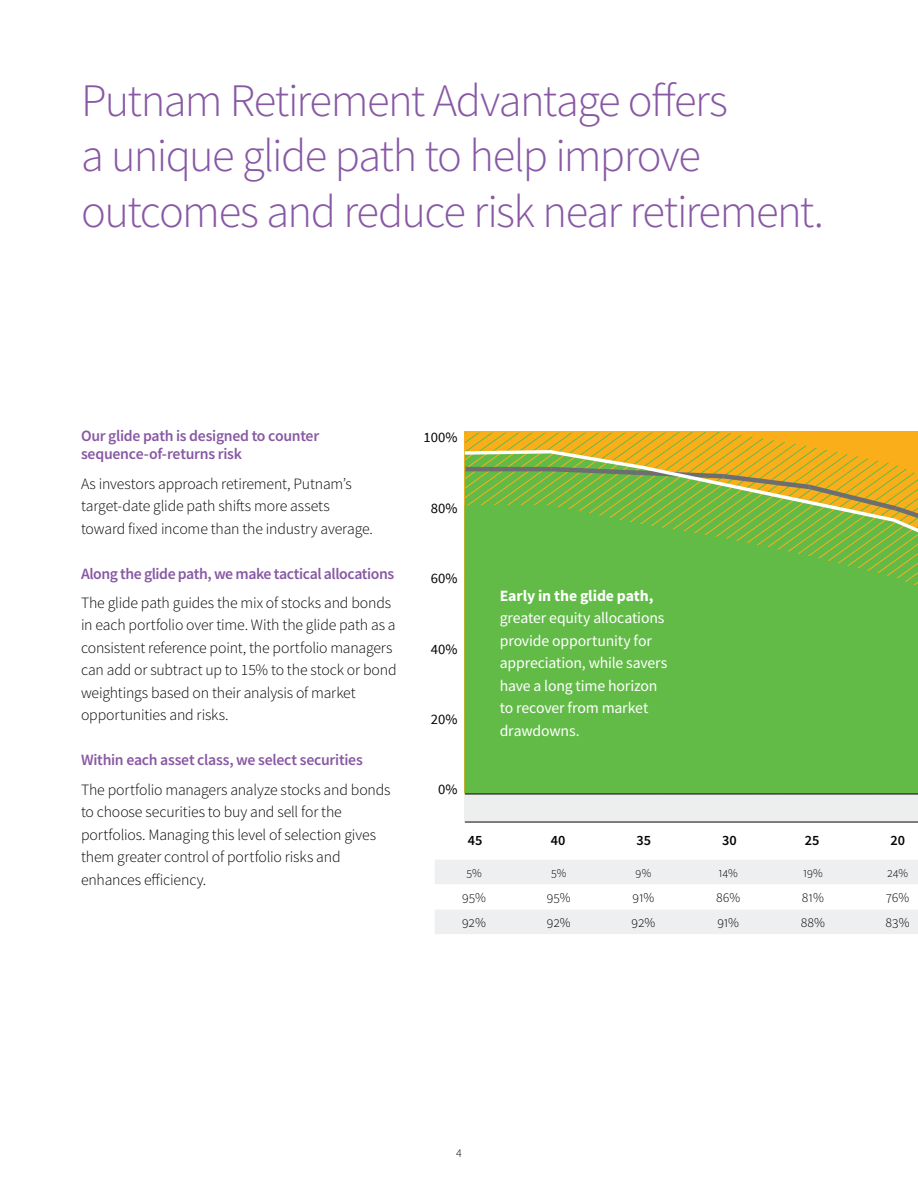
<style>
.page{position:relative;width:918px;height:1188px;background:#fff}
.page>*{position:absolute;margin:0;border:0;box-sizing:border-box;transform-origin:0 0}
.t1{font:300 46.5px/55.5px "Source Sans Pro";letter-spacing:-.035em;color:#8858a4}
.t2{font:300 15.75px/22.5px "Source Sans Pro";letter-spacing:-.01em;color:#040503}
.t3{font:600 15.75px/18px "Source Sans Pro";letter-spacing:-.02em;color:#8858a4}
.t4{font:15.75px/22.5px "Source Sans Pro";letter-spacing:-.01em;color:#fff}
.t5{font:700 15.75px "Source Sans Pro";letter-spacing:-.005em;color:#fff}
.t6{font:14.25px "Source Sans Pro";color:#040503}
.t7{font:600 14.25px "Source Sans Pro";color:#040503}
.t8{font:300 13.5px "Source Sans Pro";letter-spacing:-.015em;color:#040503}
.t9{font:300 12px "Source Sans Pro";color:#040503}
</style>
<div class="page">
<svg style="left:435px;top:860px;width:483px;height:74px"></svg>
<svg style="left:465px;top:432px;width:453px;height:362px;background:#77b840"></svg>
<svg style="left:464px;top:448px;width:454px;height:260px;background:#77b944"></svg>
<div style="left:465px;top:794px;width:453px;height:28px;background:#edefef"></div>
<hr style="left:465px;top:822px;width:453px;height:1px;background:#040503">
<hr style="left:465px;top:794px;width:453px;height:1px;background:#040503">
<h1 class="t1" style="left:81px;top:73px;width:744px">Putnam Retirement Advantage offers<br>a unique glide path to help improve outcomes and reduce risk near retirement.</h1>
<p class="t3" style="left:81px;top:427px;width:240px">Our glide path is designed to counter sequence-of-returns risk</p>
<p class="t2" style="left:81px;top:472px;width:294px">As investors approach retirement, Putnam’s target-date glide path shifts more assets toward fixed income than the industry average.</p>
<p class="t3" style="left:81px;top:564px;width:315px">Along the glide path, we make tactical allocations</p>
<p class="t2" style="left:81px;top:591px;width:317px">The glide path guides the mix of stocks and bonds in each portfolio over time. With the glide path as a consistent reference point, the portfolio managers can add or subtract up to 15% to the stock or bond weightings based on their analysis of market opportunities and risks.</p>
<p class="t3" style="left:81px;top:751px;width:283px">Within each asset class, we select securities</p>
<p class="t2" style="left:81px;top:778px;width:311px">The portfolio managers analyze stocks and bonds to choose securities to buy and sell for the portfolios. Managing this level of selection gives them greater control of portfolio risks and enhances efficiency.</p>
<p class="t6" style="left:424px;top:428px;width:35px">100%</p>
<p class="t6" style="left:431px;top:499px;width:28px">80%</p>
<p class="t6" style="left:431px;top:570px;width:28px">60%</p>
<p class="t6" style="left:431px;top:640px;width:28px">40%</p>
<p class="t6" style="left:431px;top:711px;width:28px">20%</p>
<p class="t5" style="left:500px;top:585px;width:155px">Early in the glide path,</p>
<p class="t4" style="left:500px;top:607px;width:169px">greater equity allocations provide opportunity for appreciation, while savers have a long time horizon to recover from market drawdowns.</p>
<p class="t6" style="left:438px;top:781px;width:21px">0%</p>
<p class="t7" style="left:468px;top:831px;width:16px">45</p>
<p class="t7" style="left:551px;top:831px;width:16px">40</p>
<p class="t7" style="left:636px;top:831px;width:16px">35</p>
<p class="t7" style="left:722px;top:831px;width:16px">30</p>
<p class="t7" style="left:805px;top:831px;width:16px">25</p>
<p class="t7" style="left:891px;top:831px;width:16px">20</p>
<p class="t9" style="left:466px;top:865px;width:17px">5%</p>
<p class="t9" style="left:551px;top:865px;width:17px">5%</p>
<p class="t9" style="left:636px;top:865px;width:17px">9%</p>
<p class="t9" style="left:719px;top:865px;width:21px">14%</p>
<p class="t9" style="left:803px;top:865px;width:21px">19%</p>
<p class="t9" style="left:887px;top:865px;width:23px">24%</p>
<p class="t8" style="left:462px;top:889px;width:25px">95%</p>
<p class="t8" style="left:547px;top:889px;width:25px">95%</p>
<p class="t8" style="left:633px;top:889px;width:23px">91%</p>
<p class="t8" style="left:716px;top:889px;width:26px">86%</p>
<p class="t8" style="left:802px;top:889px;width:23px">81%</p>
<p class="t8" style="left:886px;top:889px;width:25px">76%</p>
<p class="t8" style="left:462px;top:914px;width:25px">92%</p>
<p class="t8" style="left:547px;top:914px;width:25px">92%</p>
<p class="t8" style="left:632px;top:914px;width:25px">92%</p>
<p class="t8" style="left:717px;top:914px;width:23px">91%</p>
<p class="t8" style="left:801px;top:914px;width:26px">88%</p>
<p class="t8" style="left:886px;top:914px;width:25px">83%</p>
<p class="t9" style="left:456px;top:1145px;width:7px">4</p>
</div>
